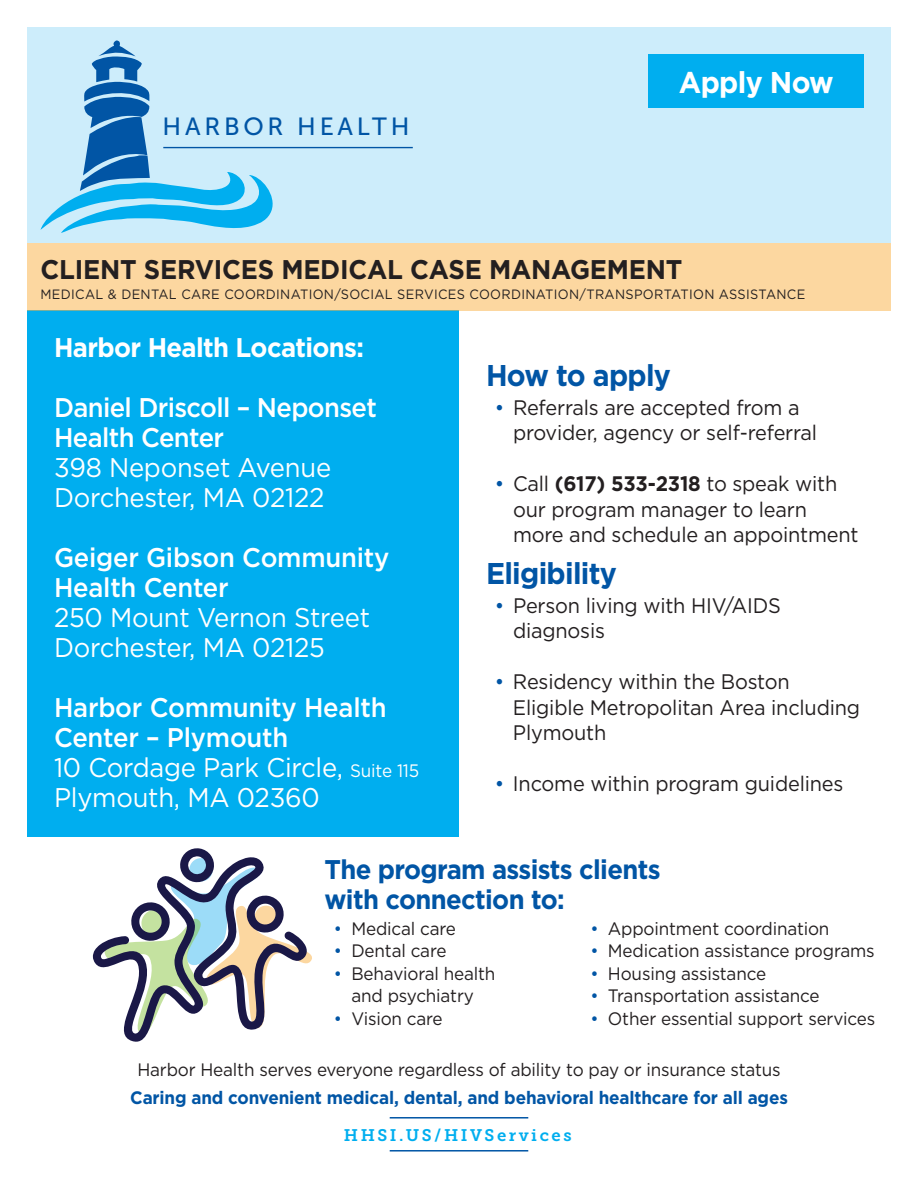
<style>
.page{position:relative;width:918px;height:1188px;background:#fff}
.page>*{position:absolute;margin:0;border:0;box-sizing:border-box;transform-origin:0 0}
.t1{font:700 30px "Gotham";letter-spacing:-.025em;color:#0155a5;scale:.95 1}
.t2{font:700 30px "Gotham";letter-spacing:-.025em;color:#fff;scale:.95 1}
.t3{font:500 27px/30px "Gotham";letter-spacing:-.01em;color:#fff;scale:.95 1}
.t4{font:27px/30px "Gotham";letter-spacing:-.01em;color:#fff;scale:.95 1}
.t5{font:700 27px/30px "Gotham";letter-spacing:-.025em;color:#0155a5;scale:.95 1}
.t6{font:700 27px "Gotham";letter-spacing:-.01em;color:#231f20;scale:.95 1}
.t7{font:700 27px "Gotham";letter-spacing:-.025em;color:#fff;scale:.95 1}
.t8{font:24.75px "Museo Sans 500";letter-spacing:.15em;color:#0155a5}
.t9{font:21px/25.5px "Gotham";letter-spacing:-.01em;color:#231f20;scale:.95 1}
.t10{font:18px/22.5px "Gotham";letter-spacing:-.01em;color:#231f20;text-align:center;scale:.95 1}
.t11{font:700 18px "Gotham";letter-spacing:-.01em;color:#0155a5;scale:.95 1}
.t12{font:16.65px "Museo Slab 700";letter-spacing:.15em;color:#00aeef}
.t13{font:13.5px "Gotham";letter-spacing:.025em;color:#231f20;scale:.95 1}
.s1{font-weight:400}
.s2{font-weight:400;font-size:18px}
.s3{color:#0155a5}
.s4{font-weight:700}
</style>
<div class="page">
<div style="left:27px;top:310px;width:432px;height:527px;background:#00aeef"></div>
<div style="left:27px;top:243px;width:864px;height:67px;background:#fcd7a0"></div>
<div style="left:27px;top:27px;width:864px;height:216px;background:#cdedfb"></div>
<hr style="left:390px;top:1150px;width:138px;height:2px;background:#0155a5">
<hr style="left:390px;top:1117px;width:138px;height:2px;background:#0155a5">
<svg style="left:93px;top:848px;width:219px;height:194px"></svg>
<hr style="left:163px;top:147px;width:250px;height:1px;background:#0155a5">
<svg style="left:41px;top:40px;width:236px;height:193px;background:#95cfed"></svg>
<div style="left:648px;top:54px;width:216px;height:54px;background:#00aeef"></div>
<p class="t8" style="left:163px;top:113px;width:248px">HARBOR HEALTH</p>
<h1 class="t2" style="left:679px;top:62px;width:164px">Apply Now</h1>
<p class="t6" style="left:41px;top:252px;width:677px">CLIENT SERVICES MEDICAL CASE MANAGEMENT</p>
<p class="t13" style="left:40px;top:285px;width:807px">MEDICAL &amp; DENTAL CARE COORDINATION/SOCIAL SERVICES COORDINATION/TRANSPORTATION ASSISTANCE</p>
<p class="t7" style="left:54px;top:330px;width:328px">Harbor Health Locations:</p>
<p class="t3" style="left:54px;top:392px;width:342px">Daniel Driscoll – Neponset<br>Health Center</p>
<p class="t4" style="left:54px;top:452px;width:293px">398 Neponset Avenue<br>Dorchester, MA 02122</p>
<p class="t3" style="left:54px;top:542px;width:355px">Geiger Gibson Community<br>Health Center</p>
<p class="t4" style="left:54px;top:602px;width:334px">250 Mount Vernon Street<br>Dorchester, MA 02125</p>
<p class="t3" style="left:54px;top:692px;width:386px">Harbor Community Health<br>Center – Plymouth<br><span class="s1">10 Cordage Park Circle,</span> <span class="s2">Suite 115<br></span><span class="s1">Plymouth, MA 02360</span></p>
<h1 class="t1" style="left:486px;top:356px;width:196px">How to apply</h1>
<p class="t9" style="left:513px;top:394px;width:322px;text-indent:-18px"><span class="s3">•</span> Referrals are accepted from a provider, agency or self-referral</p>
<p class="t9" style="left:513px;top:471px;width:365px;text-indent:-18px"><span class="s3">•</span> Call <span class="s4">(617) 533-2318</span> to speak with our program manager to learn more and schedule an appointment</p>
<h1 class="t1" style="left:486px;top:554px;width:139px">Eligibility</h1>
<p class="t9" style="left:513px;top:592px;width:283px;text-indent:-18px"><span class="s3">•</span> Person living with HIV/AIDS diagnosis</p>
<p class="t9" style="left:513px;top:669px;width:367px;text-indent:-18px"><span class="s3">•</span> Residency within the Boston<br>Eligible Metropolitan Area including<br>Plymouth</p>
<p class="t9" style="left:495px;top:771px;width:368px"><span class="s3">•</span> Income within program guidelines</p>
<p class="t5" style="left:324px;top:854px;width:355px">The program assists clients with connection to:</p>
<p class="t10" style="left:334px;top:916px;width:130px"><span class="s3">•</span> Medical care</p>
<p class="t10" style="left:334px;top:939px;width:120px"><span class="s3">•</span> Dental care</p>
<p class="t10" style="left:334px;top:961px;width:171px"><span class="s3">•</span> Behavioral health and psychiatry</p>
<p class="t10" style="left:334px;top:1006px;width:116px"><span class="s3">•</span> Vision care</p>
<p class="t10" style="left:590px;top:916px;width:253px"><span class="s3">•</span> Appointment coordination</p>
<p class="t10" style="left:590px;top:939px;width:301px"><span class="s3">•</span> Medication assistance programs</p>
<p class="t10" style="left:590px;top:961px;width:187px"><span class="s3">•</span> Housing assistance</p>
<p class="t10" style="left:590px;top:984px;width:243px"><span class="s3">•</span> Transportation assistance</p>
<p class="t10" style="left:590px;top:1006px;width:301px"><span class="s3">•</span> Other essential support services</p>
<p class="t10" style="left:137px;top:1058px;width:679px">Harbor Health serves everyone regardless of ability to pay or insurance status</p>
<p class="t11" style="left:130px;top:1086px;width:694px">Caring and convenient medical, dental, and behavioral healthcare for all ages</p>
<p class="t12" style="left:344px;top:1126px;width:229px">HHSI.US/HIVServices</p>
</div>
